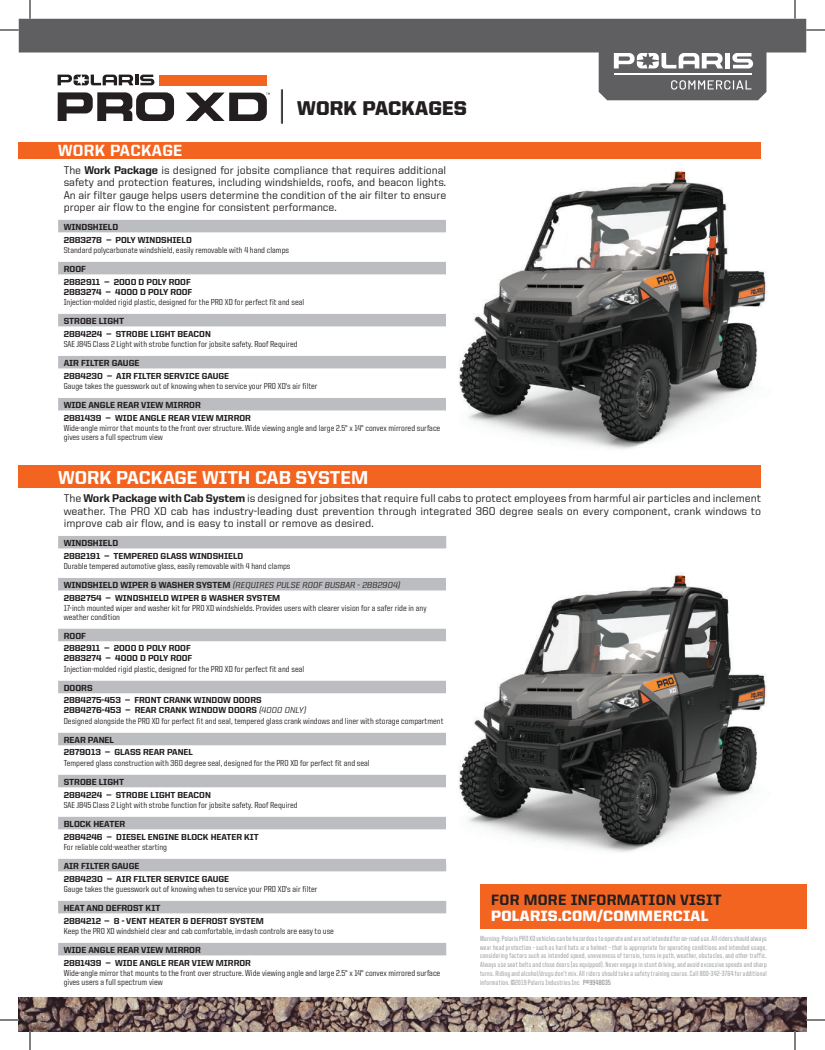
<style>
.page{position:relative;width:825px;height:1050px;background:#fff}
.page>*{position:absolute;margin:0;border:0;box-sizing:border-box;transform-origin:0 0}
.t1{font:900 20px "United Sans Reg";letter-spacing:.01em;color:#231f20}
.t2{font:800 18.75px "United Sans Reg";color:#fff}
.t3{font:800 16.25px "United Sans Reg";letter-spacing:.02em;color:#fff}
.t4{font:800 15px "United Sans Reg";letter-spacing:.02em;color:#231f20}
.t5{font:900 15px "United Sans Reg";letter-spacing:.02em;color:#fff}
.t6{font:500 11.25px/12.5px "United Sans Reg";letter-spacing:-.005em;color:#231f20;text-align:justify}
.t7{font:800 8.88px "United Sans Reg";color:#231f20}
.t8{font:500 8.75px/8.8px "United Sans Semi Cond";color:#231f20}
.t9{font:800 8.75px/10px "United Sans Reg";color:#231f20}
.t10{font:500 8.75px "United Italic Reg";color:#231f20}
.t11{font:500 7.5px/8.8px "United Sans Cond";letter-spacing:.03em;color:#939598;text-align:justify}
.s1{font-weight:500;font-size:42px}
.s2{font-weight:800}
.s3{font-family:"United Sans Reg";font-weight:800;font-size:8.88px}
.s4{font-family:"United Italic Reg";font-weight:500}
.s5{color:#757679}
</style>
<div class="page">
<div style="left:19px;top:142px;width:742px;height:17px;background:#f36421"></div>
<div style="left:19px;top:465px;width:742px;height:23px;background:#f36421"></div>
<div style="left:58px;top:220px;width:388px;height:12px;background:#bcbdc0"></div>
<div style="left:58px;top:262px;width:388px;height:12px;background:#bcbdc0"></div>
<div style="left:58px;top:314px;width:388px;height:12px;background:#bcbdc0"></div>
<div style="left:58px;top:356px;width:388px;height:12px;background:#bcbdc0"></div>
<div style="left:58px;top:398px;width:388px;height:12px;background:#bcbdc0"></div>
<div style="left:58px;top:536px;width:388px;height:12px;background:#bcbdc0"></div>
<div style="left:58px;top:578px;width:388px;height:12px;background:#bcbdc0"></div>
<div style="left:58px;top:629px;width:388px;height:12px;background:#bcbdc0"></div>
<div style="left:58px;top:681px;width:388px;height:12px;background:#bcbdc0"></div>
<div style="left:58px;top:733px;width:388px;height:12px;background:#bcbdc0"></div>
<div style="left:58px;top:775px;width:388px;height:12px;background:#bcbdc0"></div>
<div style="left:58px;top:817px;width:388px;height:12px;background:#bcbdc0"></div>
<div style="left:58px;top:859px;width:388px;height:12px;background:#bcbdc0"></div>
<div style="left:58px;top:901px;width:388px;height:12px;background:#bcbdc0"></div>
<div style="left:58px;top:943px;width:388px;height:12px;background:#bcbdc0"></div>
<div style="left:480px;top:884px;width:326px;height:45px;background:#f36421"></div>
<svg style="left:58px;top:100px;width:116px;height:21px"></svg>
<svg style="left:186px;top:100px;width:81px;height:21px"></svg>
<img style="left:458px;top:168px;width:309px;height:281px">
<img style="left:459px;top:573px;width:308px;height:279px">
<svg style="left:19px;top:997px;width:787px;height:1px"></svg>
<img style="left:19px;top:998px;width:787px;height:33px">
<svg style="left:19px;top:19px;width:787px;height:81px;fill:#5f5f62"></svg>
<div style="left:725px;top:53px;width:5px;height:15px;background:#fff"></div>
<svg style="left:732px;top:53px;width:21px;height:15px"></svg>
<svg style="left:614px;top:53px;width:109px;height:15px"></svg>
<hr style="left:614px;top:74px;width:137px;height:1px;background:#fff">
<svg style="left:671px;top:80px;width:80px;height:10px"></svg>
<svg style="left:0;top:29px;width:19px;height:2px"></svg>
<svg style="left:806px;top:29px;width:19px;height:2px"></svg>
<svg style="left:0;top:1019px;width:19px;height:2px"></svg>
<svg style="left:806px;top:1019px;width:19px;height:2px"></svg>
<svg style="left:29px;top:0;width:2px;height:19px"></svg>
<svg style="left:29px;top:1031px;width:2px;height:19px"></svg>
<svg style="left:794px;top:0;width:2px;height:19px"></svg>
<svg style="left:794px;top:1031px;width:2px;height:19px"></svg>
<h3 class="t3" style="left:58px;top:144px;width:126px">WORK PACKAGE</h3>
<h1 class="t1" style="left:279px;top:99px;width:190px"><span class="s1">|</span> WORK PACKAGES</h1>
<p class="t6" style="left:64px;top:164px;width:384px">The <span class="s2">Work Package</span> is designed for jobsite compliance that requires additional safety and protection features, including windshields, roofs, and beacon lights.<br>An air filter gauge helps users determine the condition of the air filter to ensure proper air flow to the engine for consistent performance.</p>
<p class="t7" style="left:64px;top:223px;width:56px">WINDSHIELD</p>
<p class="t9" style="left:64px;top:235px;width:130px">2883278 — POLY WINDSHIELD</p>
<p class="t8" style="left:64px;top:246px;width:227px">Standard polycarbonate windshield, easily removable with 4 hand clamps</p>
<p class="t7" style="left:64px;top:265px;width:24px">ROOF</p>
<p class="t9" style="left:64px;top:277px;width:130px">2882911 — 2000 D POLY ROOF<br>2883274 — 4000 D POLY ROOF</p>
<p class="t8" style="left:64px;top:298px;width:242px">Injection-molded rigid plastic, designed for the PRO XD for perfect fit and seal</p>
<p class="t7" style="left:64px;top:317px;width:62px">STROBE LIGHT</p>
<p class="t9" style="left:64px;top:329px;width:149px">2884224 — STROBE LIGHT BEACON</p>
<p class="t8" style="left:64px;top:340px;width:235px">SAE J845 Class 2 Light with strobe function for jobsite safety. Roof Required</p>
<p class="t7" style="left:64px;top:359px;width:77px">AIR FILTER GAUGE</p>
<p class="t9" style="left:64px;top:371px;width:167px">2884230 — AIR FILTER SERVICE GAUGE</p>
<p class="t8" style="left:64px;top:382px;width:255px">Gauge takes the guesswork out of knowing when to service your PRO XD's air filter</p>
<p class="t7" style="left:64px;top:401px;width:139px">WIDE ANGLE REAR VIEW MIRROR</p>
<p class="t9" style="left:64px;top:413px;width:189px">2881439 — WIDE ANGLE REAR VIEW MIRROR</p>
<p class="t8" style="left:64px;top:424px;width:378px">Wide-angle mirror that mounts to the front over structure. Wide viewing angle and large 2.5" x 14" convex mirrored surface gives users a full spectrum view</p>
<h2 class="t2" style="left:58px;top:469px;width:312px">WORK PACKAGE WITH CAB SYSTEM</h2>
<p class="t6" style="left:64px;top:492px;width:699px">The <span class="s2">Work Package with Cab System</span> is designed for jobsites that require full cabs to protect employees from harmful air particles and inclement weather. The PRO XD cab has industry-leading dust prevention through integrated 360 degree seals on every component, crank windows to improve cab air flow, and is easy to install or remove as desired.</p>
<p class="t7" style="left:64px;top:539px;width:56px">WINDSHIELD</p>
<p class="t9" style="left:64px;top:551px;width:181px">2882191 — TEMPERED GLASS WINDSHIELD</p>
<p class="t8" style="left:64px;top:562px;width:228px">Durable tempered automotive glass, easily removable with 4 hand clamps</p>
<p class="t10" style="left:64px;top:581px;width:338px"><span class="s3">WINDSHIELD WIPER &amp; WASHER SYSTEM</span> (REQUIRES PULSE ROOF BUSBAR - 2882904)</p>
<p class="t9" style="left:64px;top:593px;width:218px">2882754 — WINDSHIELD WIPER &amp; WASHER SYSTEM</p>
<p class="t8" style="left:64px;top:604px;width:364px">17-inch mounted wiper and washer kit for PRO XD windshields. Provides users with clearer vision for a safer ride in any weather condition</p>
<p class="t7" style="left:64px;top:632px;width:24px">ROOF</p>
<p class="t9" style="left:64px;top:644px;width:130px">2882911 — 2000 D POLY ROOF<br>2883274 — 4000 D POLY ROOF</p>
<p class="t8" style="left:64px;top:665px;width:242px">Injection-molded rigid plastic, designed for the PRO XD for perfect fit and seal</p>
<p class="t7" style="left:64px;top:684px;width:30px">DOORS</p>
<p class="t9" style="left:64px;top:696px;width:244px">2884275-453 — FRONT CRANK WINDOW DOORS<br>2884276-453 — REAR CRANK WINDOW DOORS <span class="s4">(4000 ONLY)</span></p>
<p class="t8" style="left:64px;top:717px;width:381px">Designed alongside the PRO XD for perfect fit and seal, tempered glass crank windows and liner with storage compartment</p>
<p class="t7" style="left:64px;top:736px;width:52px">REAR PANEL</p>
<p class="t9" style="left:64px;top:748px;width:131px">2879013 — GLASS REAR PANEL</p>
<p class="t8" style="left:64px;top:759px;width:307px">Tempered glass construction with 360 degree seal, designed for the PRO XD for perfect fit and seal</p>
<p class="t7" style="left:64px;top:778px;width:62px">STROBE LIGHT</p>
<p class="t9" style="left:64px;top:790px;width:149px">2884224 — STROBE LIGHT BEACON</p>
<p class="t8" style="left:64px;top:801px;width:235px">SAE J845 Class 2 Light with strobe function for jobsite safety. Roof Required</p>
<p class="t7" style="left:64px;top:820px;width:63px">BLOCK HEATER</p>
<p class="t9" style="left:64px;top:832px;width:197px">2884246 — DIESEL ENGINE BLOCK HEATER KIT</p>
<p class="t8" style="left:64px;top:843px;width:105px">For reliable cold-weather starting</p>
<p class="t7" style="left:64px;top:862px;width:77px">AIR FILTER GAUGE</p>
<p class="t9" style="left:64px;top:874px;width:167px">2884230 — AIR FILTER SERVICE GAUGE</p>
<p class="t8" style="left:64px;top:885px;width:255px">Gauge takes the guesswork out of knowing when to service your PRO XD's air filter</p>
<p class="t7" style="left:64px;top:904px;width:98px">HEAT AND DEFROST KIT</p>
<p class="t9" style="left:64px;top:916px;width:202px">2884212 — 8 - VENT HEATER &amp; DEFROST SYSTEM</p>
<p class="t8" style="left:64px;top:927px;width:272px">Keep the PRO XD windshield clear and cab comfortable, in-dash controls are easy to use</p>
<p class="t7" style="left:64px;top:946px;width:139px">WIDE ANGLE REAR VIEW MIRROR</p>
<p class="t9" style="left:64px;top:958px;width:189px">2881439 — WIDE ANGLE REAR VIEW MIRROR</p>
<p class="t8" style="left:64px;top:969px;width:378px">Wide-angle mirror that mounts to the front over structure. Wide viewing angle and large 2.5" x 14" convex mirrored surface gives users a full spectrum view</p>
<h3 class="t4" style="left:491px;top:893px;width:232px">FOR MORE INFORMATION VISIT</h3>
<h3 class="t5" style="left:491px;top:909px;width:219px">POLARIS.COM/COMMERCIAL</h3>
<p class="t11" style="left:480px;top:934px;width:288px">Warning: Polaris PRO XD vehicles can be hazardous to operate and are not intended for on-road use. All riders should always wear head protection – such as hard hats or a helmet – that is appropriate for operating conditions and intended usage, considering factors such as intended speed, unevenness of terrain, turns in path, weather, obstacles, and other traffic.<br>Always use seat belts and close doors (as equipped). Never engage in stunt driving, and avoid excessive speeds and sharp turns. Riding and alcohol/drugs don’t mix. All riders should take a safety training course. Call 800-342-3764 for additional information. ©2019 Polaris Industries Inc <span class="s5">P#9948035</span></p>
</div>
